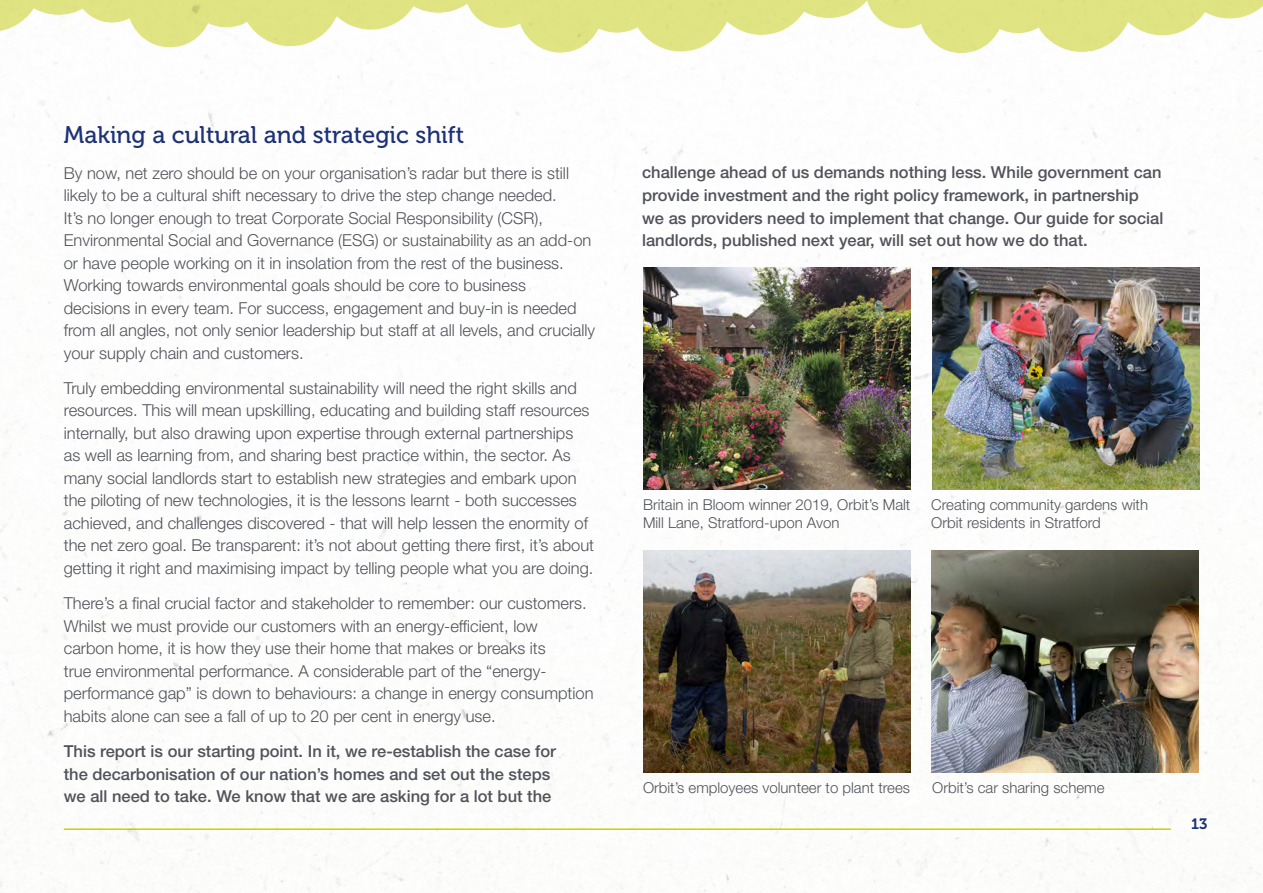
<style>
.page{position:relative;width:1263px;height:893px;background:#fff}
.page>*{position:absolute;margin:0;border:0;box-sizing:border-box;transform-origin:0 0}
.t1{font:24px "Museo 500";color:#1d3176}
.t2{font:300 16.5px/22.5px "Helvetica Neue LT Std";color:#50535a}
.t3{font:500 16.5px/22.5px "Helvetica Neue LT Std";color:#50535a}
.t4{font:300 15px/18px "Helvetica Neue LT Std";color:#50535a}
.t5{font:15px "Museo 700";color:#1d3176}
</style>
<div class="page">
<img style="left:0;top:55px;width:1263px;height:838px">
<hr style="left:64px;top:828px;width:1107px;height:2px;background:#cdd500">
<img style="left:643px;top:268px;width:267px;height:221px">
<img style="left:643px;top:550px;width:267px;height:222px">
<img style="left:932px;top:268px;width:267px;height:221px">
<img style="left:931px;top:550px;width:267px;height:222px">
<svg style="left:0;top:0;width:1263px;height:54px;fill:#e1e482"></svg>
<h1 class="t1" style="left:64px;top:122px;width:402px">Making a cultural and strategic shift</h1>
<p class="t2" style="left:64px;top:161px;width:533px">By now, net zero should be on your organisation’s radar but there is still likely to be a cultural shift necessary to drive the step change needed.<br>It’s no longer enough to treat Corporate Social Responsibility (CSR), Environmental Social and Governance (ESG) or sustainability as an add-on or have people working on it in insolation from the rest of the business.<br>Working towards environmental goals should be core to business decisions in every team. For success, engagement and buy-in is needed from all angles, not only senior leadership but staff at all levels, and crucially your supply chain and customers.</p>
<p class="t2" style="left:64px;top:376px;width:532px">Truly embedding environmental sustainability will need the right skills and resources. This will mean upskilling, educating and building staff resources internally, but also drawing upon expertise through external partnerships<br>as well as learning from, and sharing best practice within, the sector. As many social landlords start to establish new strategies and embark upon the piloting of new technologies, it is the lessons learnt - both successes achieved, and challenges discovered - that will help lessen the enormity of the net zero goal. Be transparent: it’s not about getting there first, it’s about getting it right and maximising impact by telling people what you are doing.</p>
<p class="t2" style="left:64px;top:592px;width:531px">There’s a final crucial factor and stakeholder to remember: our customers.<br>Whilst we must provide our customers with an energy-efficient, low<br>carbon home, it is how they use their home that makes or breaks its<br>true environmental performance. A considerable part of the “energy&shy;performance gap” is down to behaviours: a change in energy consumption habits alone can see a fall of up to 20 per cent in energy use.</p>
<p class="t3" style="left:64px;top:740px;width:494px">This report is our starting point. In it, we re-establish the case for the decarbonisation of our nation’s homes and set out the steps we all need to take. We know that we are asking for a lot but the</p>
<p class="t3" style="left:642px;top:161px;width:523px">challenge ahead of us demands nothing less. While government can provide investment and the right policy framework, in partnership we as providers need to implement that change. Our guide for social landlords, published next year, will set out how we do that.</p>
<p class="t4" style="left:643px;top:496px;width:269px">Britain in Bloom winner 2019, Orbit’s Malt<br>Mill Lane, Stratford-upon Avon</p>
<p class="t4" style="left:931px;top:496px;width:218px">Creating community gardens with<br>Orbit residents in Stratford</p>
<p class="t4" style="left:643px;top:778px;width:268px">Orbit’s employees volunteer to plant trees</p>
<p class="t4" style="left:932px;top:778px;width:174px">Orbit’s car sharing scheme</p>
<p class="t5" style="left:1191px;top:816px;width:18px">13</p>
</div>
